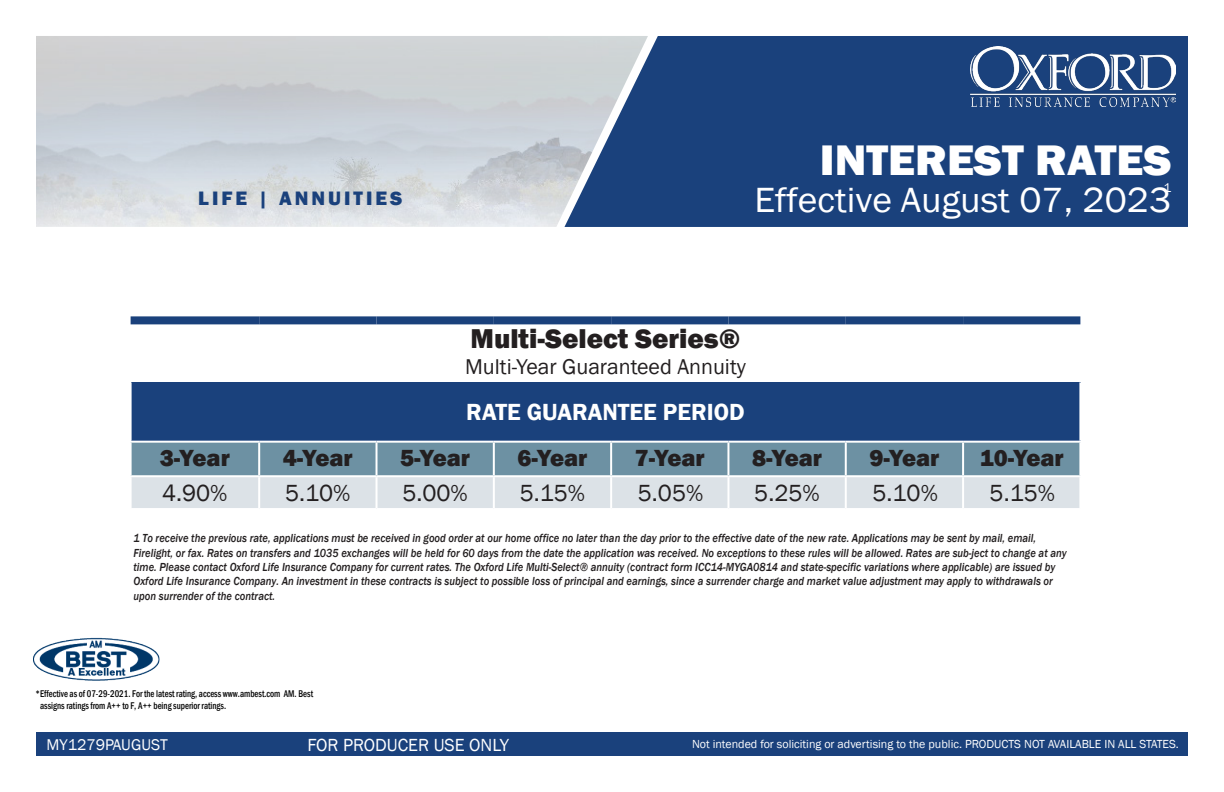
<style>
.page{position:relative;width:1224px;height:792px;background:#fff}
.page>*{position:absolute;margin:0;border:0;box-sizing:border-box;transform-origin:0 0}
.t1{font:800 44px "Franklin Gothic";color:#fff;scale:1.05 1}
.t2{font:36px "Franklin Gothic";color:#fff;scale:1.05 1}
.t3{font:800 28px "Franklin Gothic";color:#231f20}
.t4{font:800 24px "Franklin Gothic";color:#231f20}
.t5{font:24px "Franklin Gothic";color:#231f20}
.t6{font:600 24px "Franklin Gothic";color:#fff}
.t7{font:22px "Franklin Gothic";color:#231f20}
.t8{font:800 20px "Franklin Gothic";color:#1a417c}
.t9{font:18px "Franklin Gothic";color:#fff}
.t10{font:12.8px "Franklin Gothic";color:#fff;scale:1.05 1}
.t11{font:italic 500 12px/14.4px "Franklin Gothic";color:#231f20;scale:.89 1}
.t12{font:12px "Franklin Gothic";color:#fff}
.t13{font:500 condensed 10px/11.6px "Franklin Gothic";color:#000;scale:.89 1}
</style>
<div class="page">
<div style="left:648px;top:36px;width:540px;height:191px;background:#1a417c"></div>
<img style="left:36px;top:36px;width:612px;height:191px">
<div style="left:131px;top:382px;width:949px;height:60px;background:#1a417c"></div>
<svg style="left:132px;top:443px;width:947px;height:65px;background:#a3b9c4"></svg>
<div style="left:131px;top:316px;width:128px;height:8px;background:#1a417c"></div>
<div style="left:259px;top:316px;width:118px;height:8px;background:#1a417c"></div>
<div style="left:377px;top:316px;width:117px;height:8px;background:#1a417c"></div>
<div style="left:494px;top:316px;width:117px;height:8px;background:#1a417c"></div>
<div style="left:611px;top:316px;width:117px;height:8px;background:#1a417c"></div>
<div style="left:728px;top:316px;width:118px;height:8px;background:#1a417c"></div>
<div style="left:846px;top:316px;width:117px;height:8px;background:#1a417c"></div>
<div style="left:963px;top:316px;width:117px;height:8px;background:#1a417c"></div>
<hr style="left:130px;top:441px;width:129px;height:2px;background:#fff">
<hr style="left:259px;top:441px;width:118px;height:2px;background:#fff">
<hr style="left:377px;top:441px;width:117px;height:2px;background:#fff">
<hr style="left:494px;top:441px;width:117px;height:2px;background:#fff">
<hr style="left:611px;top:441px;width:117px;height:2px;background:#fff">
<hr style="left:728px;top:441px;width:118px;height:2px;background:#fff">
<hr style="left:846px;top:441px;width:117px;height:2px;background:#fff">
<hr style="left:963px;top:441px;width:118px;height:2px;background:#fff">
<hr style="left:130px;top:475px;width:129px;height:2px;background:#fff">
<hr style="left:259px;top:475px;width:118px;height:2px;background:#fff">
<hr style="left:258px;top:477px;width:2px;height:31px;background:#fff">
<hr style="left:377px;top:475px;width:117px;height:2px;background:#fff">
<hr style="left:376px;top:477px;width:2px;height:31px;background:#fff">
<hr style="left:494px;top:475px;width:117px;height:2px;background:#fff">
<hr style="left:493px;top:477px;width:2px;height:31px;background:#fff">
<hr style="left:611px;top:475px;width:117px;height:2px;background:#fff">
<hr style="left:610px;top:477px;width:2px;height:31px;background:#fff">
<hr style="left:728px;top:475px;width:118px;height:2px;background:#fff">
<hr style="left:727px;top:477px;width:2px;height:31px;background:#fff">
<hr style="left:846px;top:475px;width:117px;height:2px;background:#fff">
<hr style="left:845px;top:477px;width:2px;height:31px;background:#fff">
<hr style="left:963px;top:475px;width:118px;height:2px;background:#fff">
<hr style="left:258px;top:443px;width:2px;height:32px;background:#fff">
<hr style="left:376px;top:443px;width:2px;height:32px;background:#fff">
<hr style="left:493px;top:443px;width:2px;height:32px;background:#fff">
<hr style="left:610px;top:443px;width:2px;height:32px;background:#fff">
<hr style="left:727px;top:443px;width:2px;height:32px;background:#fff">
<hr style="left:845px;top:443px;width:2px;height:32px;background:#fff">
<hr style="left:962px;top:443px;width:2px;height:32px;background:#fff">
<hr style="left:962px;top:477px;width:2px;height:31px;background:#fff">
<hr style="left:130px;top:382px;width:2px;height:59px;background:#fff">
<hr style="left:1079px;top:382px;width:2px;height:59px;background:#fff">
<img style="left:970px;top:46px;width:206px;height:60px">
<div style="left:36px;top:733px;width:744px;height:23px;background:#1a417c"></div>
<div style="left:552px;top:733px;width:636px;height:23px;background:#1a417c"></div>
<img style="left:33px;top:637px;width:127px;height:44px">
<p class="t1" style="left:820px;top:132px;width:336px">INTEREST RATES</p>
<p class="t10" style="left:1164px;top:179px;width:9px">1</p>
<p class="t8" style="left:198px;top:185px;width:205px">L I F E | A N N U I T I E S</p>
<p class="t2" style="left:755px;top:177px;width:398px">Effective August 07, 2023</p>
<p class="t3" style="left:470px;top:320px;width:271px">Multi-Select Series®</p>
<p class="t7" style="left:465px;top:353px;width:282px">Multi-Year Guaranteed Annuity</p>
<p class="t6" style="left:466px;top:398px;width:280px">RATE GUARANTEE PERIOD</p>
<p class="t4" style="left:160px;top:443px;width:71px">3-Year</p>
<p class="t4" style="left:283px;top:443px;width:71px">4-Year</p>
<p class="t4" style="left:400px;top:443px;width:71px">5-Year</p>
<p class="t4" style="left:517px;top:443px;width:71px">6-Year</p>
<p class="t4" style="left:635px;top:443px;width:71px">7-Year</p>
<p class="t4" style="left:752px;top:443px;width:71px">8-Year</p>
<p class="t4" style="left:869px;top:443px;width:71px">9-Year</p>
<p class="t4" style="left:980px;top:443px;width:85px">10-Year</p>
<p class="t5" style="left:162px;top:478px;width:67px">4.90%</p>
<p class="t5" style="left:285px;top:478px;width:67px">5.10%</p>
<p class="t5" style="left:402px;top:478px;width:67px">5.00%</p>
<p class="t5" style="left:520px;top:478px;width:67px">5.15%</p>
<p class="t5" style="left:638px;top:478px;width:67px">5.05%</p>
<p class="t5" style="left:754px;top:478px;width:67px">5.25%</p>
<p class="t5" style="left:873px;top:478px;width:67px">5.10%</p>
<p class="t5" style="left:990px;top:478px;width:67px">5.15%</p>
<p class="t11" style="left:134px;top:531px;width:1050px">1 To receive the previous rate, applications must be received in good order at our home office no later than the day prior to the effective date of the new rate. Applications may be sent by mail, email, Firelight, or fax. Rates on transfers and 1035 exchanges will be held for 60 days from the date the application was received. No exceptions to these rules will be allowed. Rates are sub-ject to change at any time. Please contact Oxford Life Insurance Company for current rates. The Oxford Life Multi-Select® annuity (contract form ICC14-MYGA0814 and state-specific variations where applicable) are issued by Oxford Life Insurance Company. An investment in these contracts is subject to possible loss of principal and earnings, since a surrender charge and market value adjustment may apply to withdrawals or upon surrender of the contract.</p>
<p class="t13" style="left:40px;top:688px;width:308px;text-indent:-5px">*Effective as of 07-29-2021. For the latest rating, access www.ambest.com AM. Best assigns ratings from A++ to F, A++ being superior ratings.</p>
<p class="t9" style="left:307px;top:733px;width:203px">FOR PRODUCER USE ONLY</p>
<p class="t12" style="left:692px;top:737px;width:488px">Not intended for soliciting or advertising to the public. PRODUCTS NOT AVAILABLE IN ALL STATES.</p>
</div>
